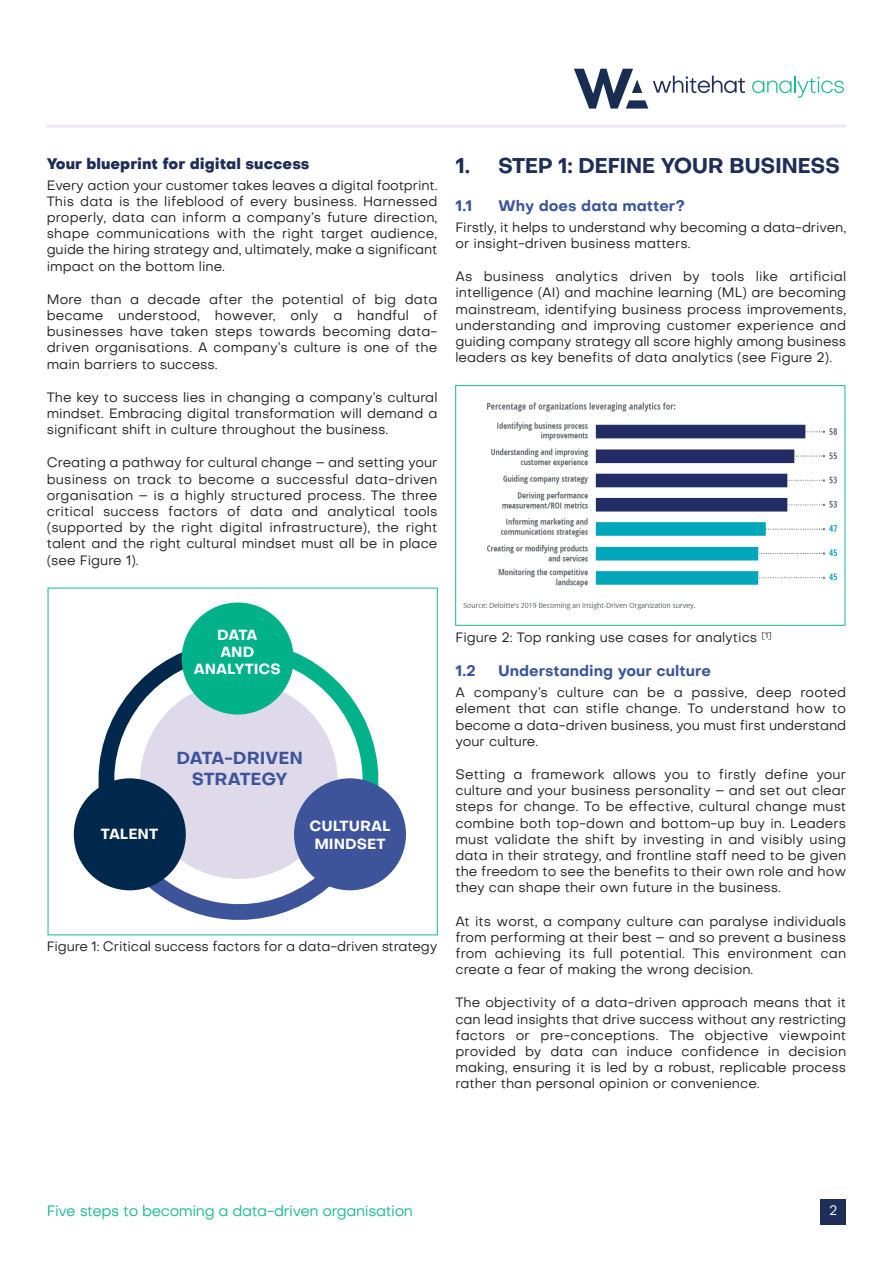
<style>
.page{position:relative;width:893px;height:1263px;background:#fff}
.page>*{position:absolute;margin:0;border:0;box-sizing:border-box;transform-origin:0 0}
.t1{font:700 21px "Objectivity";letter-spacing:-.025em;color:#1e2e58}
.t2{font:700 17.1px/20.5px "Objectivity";color:#3d549b;text-align:center}
.t3{font:700 15px "Objectivity";color:#3b559b}
.t4{font:15px "Objectivity";letter-spacing:-.025em;color:#1ab895}
.t5{font:800 15px "Objectivity";color:#1e2e58}
.t6{font:700 14.4px/17.4px "Objectivity";color:#fff;text-align:center}
.t7{font:13.5px/16.2px "Objectivity";color:#231f20;text-align:justify}
.t8{font:13.5px "Objectivity";color:#fff}
</style>
<div class="page">
<svg style="left:752px;top:76px;width:92px;height:22px"></svg>
<svg style="left:574px;top:69px;width:171px;height:40px"></svg>
<hr style="left:47px;top:125px;width:799px;height:3px;background:#ede8f3">
<div style="left:821px;top:1199px;width:25px;height:26px;background:#1e2e58"></div>
<svg style="left:93px;top:633px;width:293px;height:287px"></svg>
<div style="left:140px;top:681px;width:198px;height:198px;background:#dedaea;border-radius:50%"></div>
<div style="left:74px;top:778px;width:112px;height:112px;background:#00284c;border-radius:50%"></div>
<div style="left:182px;top:602px;width:112px;height:112px;background:#00b18a;border-radius:50%"></div>
<div style="left:294px;top:778px;width:112px;height:112px;background:#3d549b;border-radius:50%"></div>
<img style="left:463px;top:402px;width:375px;height:208px">
<div style="left:455px;top:385px;width:390px;height:240px;border:1px solid #1ab895"></div>
<p class="t5" style="left:47px;top:157px;width:264px">Your blueprint for digital success</p>
<p class="t7" style="left:47px;top:178px;width:392px">Every action your customer takes leaves a digital footprint.<br>This data is the lifeblood of every business. Harnessed properly, data can inform a company’s future direction, shape communications with the right target audience, guide the hiring strategy and, ultimately, make a significant impact on the bottom line.</p>
<p class="t7" style="left:47px;top:292px;width:392px">More than a decade after the potential of big data became understood, however, only a handful of businesses have taken steps towards becoming data&shy;driven organisations. A company’s culture is one of the main barriers to success.</p>
<p class="t7" style="left:47px;top:390px;width:392px">The key to success lies in changing a company’s cultural mindset. Embracing digital transformation will demand a significant shift in culture throughout the business.</p>
<p class="t7" style="left:47px;top:456px;width:392px">Creating a pathway for cultural change – and setting your business on track to become a successful data-driven organisation – is a highly structured process. The three critical success factors of data and analytical tools (supported by the right digital infrastructure), the right talent and the right cultural mindset must all be in place (see Figure 1).</p>
<p class="t1" style="left:455px;top:157px;width:386px">1. STEP 1: DEFINE YOUR BUSINESS</p>
<p class="t3" style="left:455px;top:200px;width:18px">1.1</p>
<p class="t3" style="left:498px;top:200px;width:188px">Why does data matter?</p>
<p class="t7" style="left:455px;top:220px;width:392px">Firstly, it helps to understand why becoming a data-driven, or insight-driven business matters.</p>
<p class="t7" style="left:455px;top:270px;width:392px">As business analytics driven by tools like artificial intelligence (AI) and machine learning (ML) are becoming mainstream, identifying business process improvements, understanding and improving customer experience and guiding company strategy all score highly among business leaders as key benefits of data analytics (see Figure 2).</p>
<p class="t6" style="left:194px;top:628px;width:89px">DATA<br>AND<br>ANALYTICS</p>
<p class="t6" style="left:101px;top:828px;width:59px">TALENT</p>
<p class="t2" style="left:176px;top:751px;width:128px">DATA-DRIVEN<br>STRATEGY</p>
<p class="t6" style="left:309px;top:820px;width:83px">CULTURAL<br>MINDSET</p>
<p class="t7" style="left:47px;top:940px;width:392px">Figure 1: Critical success factors for a data-driven strategy</p>
<p class="t7" style="left:455px;top:630px;width:318px">Figure 2: Top ranking use cases for analytics <sup>[1]</sup></p>
<p class="t3" style="left:455px;top:665px;width:22px">1.2</p>
<p class="t3" style="left:498px;top:665px;width:215px">Understanding your culture</p>
<p class="t7" style="left:455px;top:686px;width:392px">A company’s culture can be a passive, deep rooted element that can stifle change. To understand how to become a data-driven business, you must first understand your culture.</p>
<p class="t7" style="left:455px;top:767px;width:392px">Setting a framework allows you to firstly define your culture and your business personality – and set out clear steps for change. To be effective, cultural change must combine both top-down and bottom-up buy in. Leaders must validate the shift by investing in and visibly using data in their strategy, and frontline staff need to be given the freedom to see the benefits to their own role and how they can shape their own future in the business.</p>
<p class="t7" style="left:455px;top:914px;width:392px">At its worst, a company culture can paralyse individuals from performing at their best – and so prevent a business from achieving its full potential. This environment can create a fear of making the wrong decision.</p>
<p class="t7" style="left:455px;top:996px;width:392px">The objectivity of a data-driven approach means that it can lead insights that drive success without any restricting factors or pre-conceptions. The objective viewpoint provided by data can induce confidence in decision making, ensuring it is led by a robust, replicable process rather than personal opinion or convenience.</p>
<p class="t4" style="left:47px;top:1205px;width:368px">Five steps to becoming a data-driven organisation</p>
<p class="t8" style="left:829px;top:1205px;width:10px">2</p>
</div>
